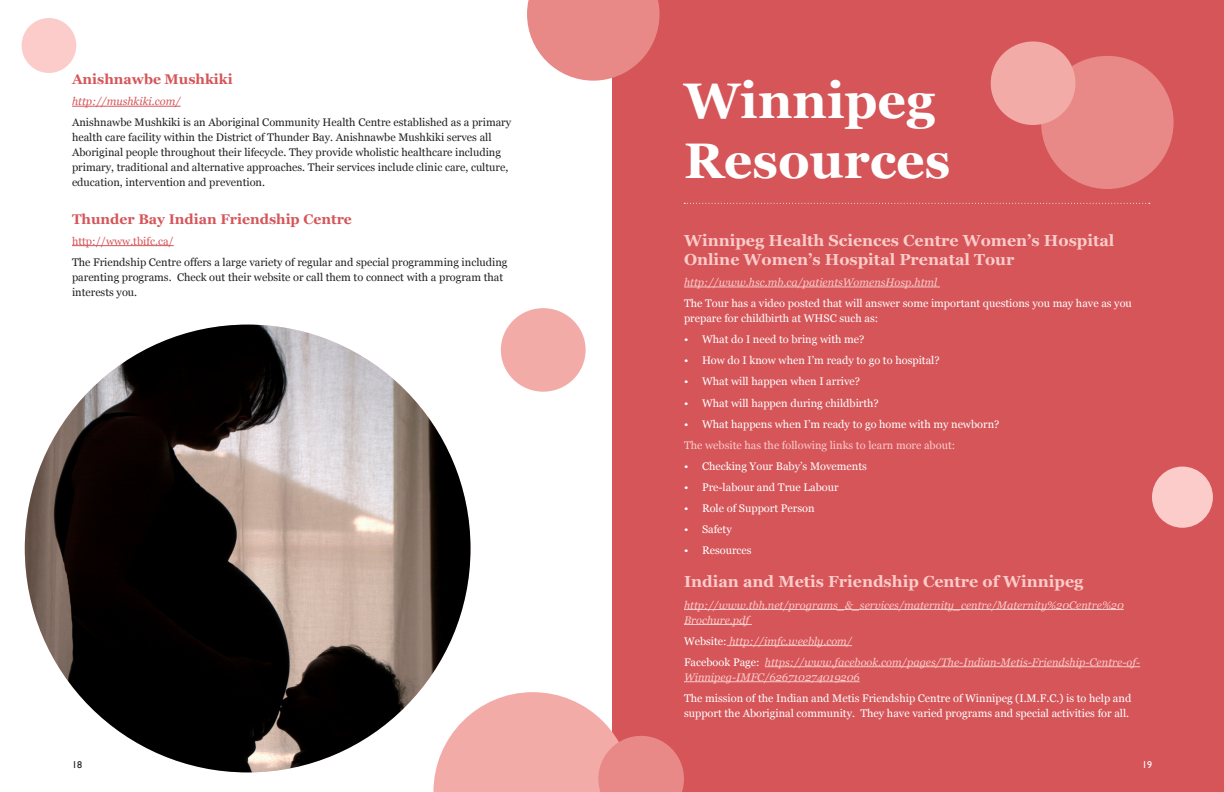
<style>
.page{position:relative;width:1224px;height:792px;background:#fff}
.page>*{position:absolute;margin:0;border:0;box-sizing:border-box;transform-origin:0 0}
.t1{font:700 50px/60px "Georgia";color:#fff}
.t2{font:700 16px/19.2px "Georgia";color:#fbccca}
.t3{font:700 14px "Georgia";color:#d55559}
.t4{font:11px/15px "Georgia";color:#fff}
.t5{font:11px/15px "Georgia";color:#231f20}
.t6{font:italic 11px/15px "Georgia";color:#fbccca}
.t7{font:11px "Georgia";color:#fbccca}
.t8{font:italic 11px "Georgia";color:#d55559}
.t9{font:11px "Georgia";color:#d55559}
.t10{font:10px "Gill Sans";color:#231f20}
.t11{font:10px "Gill Sans";color:#fff}
.s1{font-style:normal;color:#fff}
</style>
<div class="page">
<div style="left:612px;top:0;width:612px;height:792px;background:#d55559"></div>
<svg style="left:527px;top:0;width:133px;height:81px"></svg>
<hr style="left:72px;top:106px;width:108px;height:1px;background:#d55559">
<hr style="left:72px;top:245px;width:102px;height:1px;background:#d55559">
<hr style="left:684px;top:287px;width:256px;height:1px;background:#fbccca">
<hr style="left:684px;top:609px;width:440px;height:1px;background:#fbccca">
<hr style="left:684px;top:624px;width:68px;height:1px;background:#fbccca">
<hr style="left:727px;top:645px;width:125px;height:1px;background:#fbccca">
<hr style="left:765px;top:667px;width:375px;height:1px;background:#fbccca">
<hr style="left:684px;top:682px;width:176px;height:1px;background:#fbccca">
<svg style="left:684px;top:203px;width:466px;height:1px"></svg>
<div style="left:501px;top:308px;width:85px;height:84px;background:#f3aba8;border-radius:50%"></div>
<div style="left:22px;top:18px;width:54px;height:55px;background:#fbccca;border-radius:50%"></div>
<svg style="left:433px;top:692px;width:251px;height:100px"></svg>
<div style="left:1152px;top:467px;width:61px;height:61px;background:#fbccca;border-radius:50%"></div>
<div style="left:1041px;top:56px;width:133px;height:133px;background:#e98987;border-radius:50%"></div>
<div style="left:991px;top:41px;width:84px;height:84px;background:#f3aba8;border-radius:50%"></div>
<img style="left:25px;top:325px;width:446px;height:447px">
<p class="t3" style="left:72px;top:69px;width:162px">Anishnawbe Mushkiki</p>
<p class="t8" style="left:72px;top:93px;width:110px">http://mushkiki.com/</p>
<p class="t5" style="left:72px;top:115px;width:441px">Anishnawbe Mushkiki is an Aboriginal Community Health Centre established as a primary health care facility within the District of Thunder Bay. Anishnawbe Mushkiki serves all Aboriginal people throughout their lifecycle. They provide wholistic healthcare including primary, traditional and alternative approaches. Their services include clinic care, culture, education, intervention and prevention.</p>
<p class="t3" style="left:72px;top:208px;width:281px">Thunder Bay Indian Friendship Centre</p>
<p class="t9" style="left:72px;top:233px;width:103px">http://www.tbifc.ca/</p>
<p class="t5" style="left:72px;top:254px;width:437px">The Friendship Centre offers a large variety of regular and special programming including parenting programs. Check out their website or call them to connect with a program that interests you.</p>
<p class="t1" style="left:684px;top:69px;width:268px">Winnipeg<br>Resources</p>
<p class="t2" style="left:684px;top:230px;width:432px">Winnipeg Health Sciences Centre Women’s Hospital<br>Online Women’s Hospital Prenatal Tour</p>
<p class="t6" style="left:684px;top:274px;width:255px">http://www.hsc.mb.ca/patientsWomensHosp.html</p>
<p class="t4" style="left:684px;top:295px;width:449px">The Tour has a video posted that will answer some important questions you may have as you prepare for childbirth at WHSC such as:</p>
<p class="t4" style="left:684px;top:331px;width:182px">• What do I need to bring with me?</p>
<p class="t4" style="left:684px;top:353px;width:257px">• How do I know when I’m ready to go to hospital?</p>
<p class="t4" style="left:684px;top:374px;width:178px">• What will happen when I arrive?</p>
<p class="t4" style="left:684px;top:395px;width:196px">• What will happen during childbirth?</p>
<p class="t4" style="left:684px;top:416px;width:317px">• What happens when I’m ready to go home with my newborn?</p>
<p class="t7" style="left:684px;top:437px;width:273px">The website has the following links to learn more about:</p>
<p class="t4" style="left:684px;top:458px;width:184px">• Checking Your Baby’s Movements</p>
<p class="t4" style="left:684px;top:479px;width:156px">• Pre-labour and True Labour</p>
<p class="t4" style="left:684px;top:500px;width:132px">• Role of Support Person</p>
<p class="t4" style="left:684px;top:522px;width:49px">• Safety</p>
<p class="t4" style="left:684px;top:543px;width:69px">• Resources</p>
<p class="t2" style="left:684px;top:571px;width:401px">Indian and Metis Friendship Centre of Winnipeg</p>
<p class="t6" style="left:684px;top:597px;width:441px">http://www.tbh.net/programs_&amp;_services/maternity_centre/Maternity%20Centre%20<br>Brochure.pdf</p>
<p class="t6" style="left:684px;top:633px;width:170px"><span class="s1">Website:</span> http://imfc.weebly.com/</p>
<p class="t6" style="left:684px;top:654px;width:458px"><span class="s1">Facebook Page:</span> https://www.facebook.com/pages/The-Indian-Metis-Friendship-Centre-of-<br>Winnipeg-IMFC/626710274019206</p>
<p class="t4" style="left:684px;top:690px;width:449px">The mission of the Indian and Metis Friendship Centre of Winnipeg (I.M.F.C.) is to help and support the Aboriginal community. They have varied programs and special activities for all.</p>
<p class="t10" style="left:72px;top:759px;width:11px">18</p>
<p class="t11" style="left:1142px;top:759px;width:11px">19</p>
</div>
